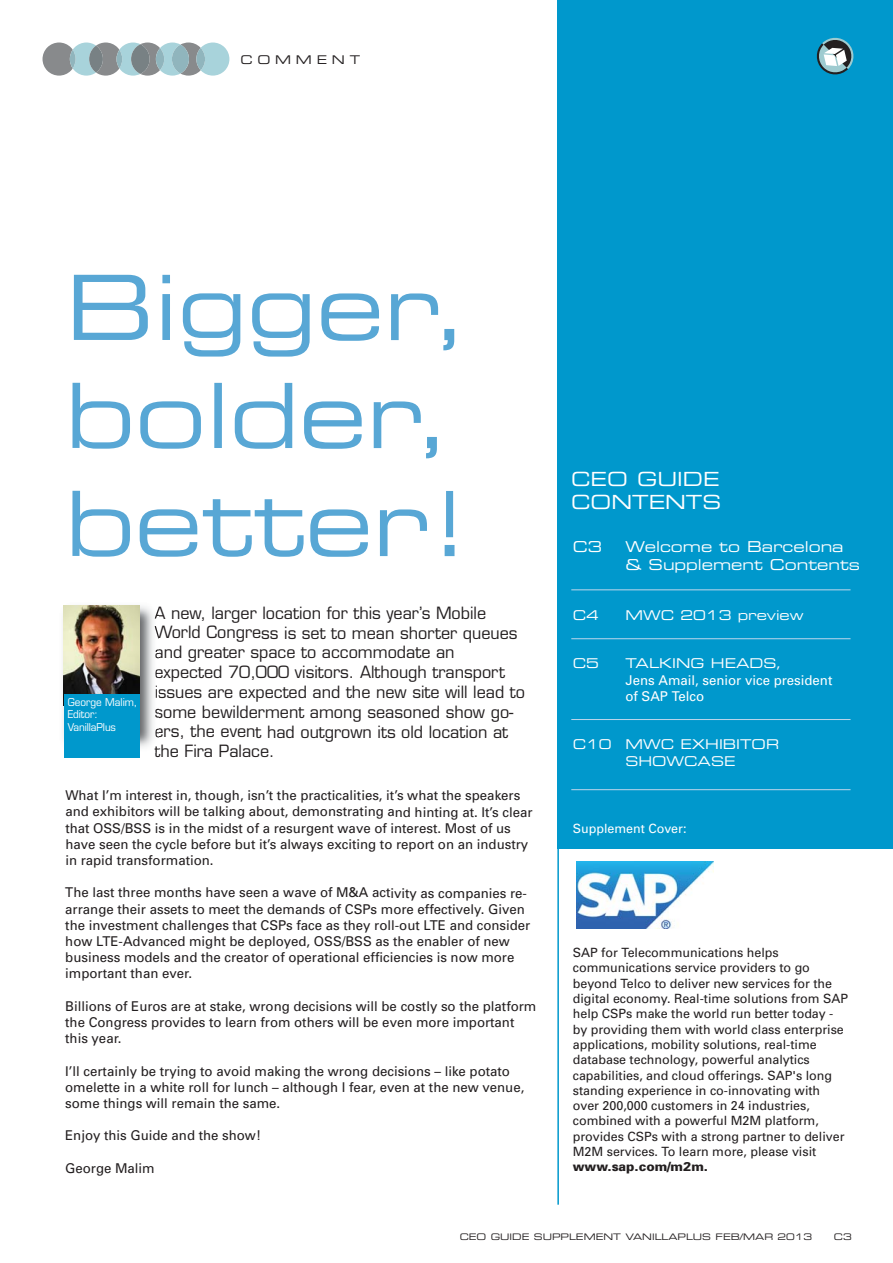
<style>
.page{position:relative;width:893px;height:1263px;background:#fff}
.page>*{position:absolute;margin:0;border:0;box-sizing:border-box;transform-origin:0 0}
.t1{font:90px/108px "Eurostile Extended Two";letter-spacing:-.005em;color:#58a7d5}
.t2{font:19.5px/23.4px "Eurostile Extended Two";color:#fff}
.t3{font:16.5px/19.8px "Eurostile";color:#231f20}
.t4{font:15px/18px "Eurostile Extended Two";color:#fff}
.t5{font:13.5px/16.2px "Univers";color:#231f20}
.t6{font:13.5px/16.2px "Eurostile Extended Two";color:#fff}
.t7{font:13.5px/16.2px "Univers";color:#fff}
.t8{font:12.75px/15.3px "Univers";color:#231f20}
.t9{font:12.75px "Univers";color:#fff}
.t10{font:900 12.75px "Univers";color:#231f20}
.t11{font:12px "Eurostile Extended Two";letter-spacing:.4em;color:#231f20}
.t12{font:10.5px/12.6px "Eurostile";letter-spacing:-.01em;color:#fff;scale:.95 1}
.t13{font:9px "Eurostile Extended Two";color:#231f20}
.s1{font-family:"Univers"}
</style>
<div class="page">
<div style="left:557px;top:0;width:335px;height:848px;background:#0098cc"></div>
<svg style="left:817px;top:38px;width:36px;height:36px"></svg>
<svg style="left:43px;top:43px;width:186px;height:33px;background:#a0b4b8"></svg>
<svg style="left:196px;top:48px;width:9px;height:22px"></svg>
<hr style="left:557px;top:846px;width:2px;height:359px;background:#0098cc">
<hr style="left:571px;top:638px;width:279px;height:1px;background:#bfd7ec">
<hr style="left:571px;top:789px;width:279px;height:1px;background:#bfd7ec">
<hr style="left:571px;top:719px;width:279px;height:1px;background:#bfd7ec">
<hr style="left:571px;top:589px;width:279px;height:1px;background:#bfd7ec">
<img style="left:63px;top:605px;width:93px;height:148px">
<img style="left:155px;top:606px;width:4px;height:16px">
<img style="left:154px;top:626px;width:5px;height:16px">
<img style="left:155px;top:646px;width:4px;height:16px">
<img style="left:155px;top:666px;width:4px;height:16px">
<img style="left:156px;top:685px;width:3px;height:13px">
<svg style="left:155px;top:705px;width:4px;height:13px"></svg>
<img style="left:155px;top:725px;width:4px;height:14px">
<svg style="left:154px;top:745px;width:5px;height:8px"></svg>
<img style="left:64px;top:605px;width:75px;height:89px">
<div style="left:64px;top:694px;width:75px;height:64px;background:#0098cc"></div>
<img style="left:576px;top:862px;width:137px;height:67px">
<p class="t11" style="left:240px;top:55px;width:121px">COMMENT</p>
<h1 class="t1" style="left:65px;top:265px;width:407px">Bigger, bolder, better!</h1>
<p class="t12" style="left:68px;top:697px;width:75px">George Malim,<br>Editor:<br>VanillaPlus</p>
<p class="t3" style="left:154px;top:605px;width:372px">A new, larger location for this year’s Mobile World Congress is set to mean shorter queues and greater space to accommodate an expected 70,000 visitors. Although transport issues are expected and the new site will lead to some bewilderment among seasoned show go&shy;ers, the event had outgrown its old location at the Fira Palace.</p>
<p class="t5" style="left:65px;top:789px;width:469px">What I’m interest in, though, isn’t the practicalities, it’s what the speakers and exhibitors will be talking about, demonstrating and hinting at. It’s clear that OSS/BSS is in the midst of a resurgent wave of interest. Most of us have seen the cycle before but it’s always exciting to report on an industry in rapid transformation.</p>
<p class="t5" style="left:65px;top:886px;width:467px">The last three months have seen a wave of M&amp;A activity as companies re&shy;arrange their assets to meet the demands of CSPs more effectively. Given the investment challenges that CSPs face as they roll-out LTE and consider how LTE-Advanced might be deployed, OSS/BSS as the enabler of new business models and the creator of operational efficiencies is now more important than ever.</p>
<p class="t5" style="left:65px;top:999px;width:473px">Billions of Euros are at stake, wrong decisions will be costly so the platform the Congress provides to learn from others will be even more important this year.</p>
<p class="t5" style="left:65px;top:1064px;width:461px">I’ll certainly be trying to avoid making the wrong decisions – like potato omelette in a white roll for lunch – although I fear, even at the new venue, some things will remain the same.</p>
<p class="t5" style="left:65px;top:1129px;width:197px">Enjoy this Guide and the show!</p>
<p class="t5" style="left:65px;top:1161px;width:91px">George Malim</p>
<h2 class="t2" style="left:571px;top:470px;width:151px">CEO GUIDE<br>CONTENTS</h2>
<p class="t4" style="left:573px;top:540px;width:31px">C3</p>
<p class="t4" style="left:625px;top:540px;width:236px">Welcome to Barcelona &amp; Supplement Contents</p>
<p class="t6" style="left:573px;top:609px;width:28px">C4</p>
<p class="t6" style="left:625px;top:609px;width:180px">MWC 2013 preview</p>
<p class="t6" style="left:573px;top:657px;width:28px">C5</p>
<p class="t6" style="left:625px;top:657px;width:156px">TALKING HEADS<span class="s1">,</span></p>
<p class="t7" style="left:625px;top:673px;width:208px">Jens Amail, senior vice president of SAP Telco</p>
<p class="t6" style="left:625px;top:738px;width:155px;text-indent:-53px">C10 MWC EXHIBITOR<br>SHOWCASE</p>
<p class="t9" style="left:573px;top:824px;width:115px">Supplement Cover:</p>
<p class="t8" style="left:573px;top:946px;width:277px">SAP for Telecommunications helps communications service providers to go beyond Telco to deliver new services for the digital economy. Real-time solutions from SAP help CSPs make the world run better today - by providing them with world class enterprise applications, mobility solutions, real-time database technology, powerful analytics capabilities, and cloud offerings. SAP's long standing experience in co-innovating with over 200,000 customers in 24 industries, combined with a powerful M2M platform, provides CSPs with a strong partner to deliver M2M services. To learn more, please visit</p>
<p class="t10" style="left:573px;top:1162px;width:137px">www.sap.com/m2m.</p>
<p class="t13" style="left:460px;top:1233px;width:354px">CEO GUIDE SUPPLEMENT VANILLAPLUS FEB/MAR 2013</p>
<p class="t13" style="left:834px;top:1233px;width:19px">C3</p>
</div>
